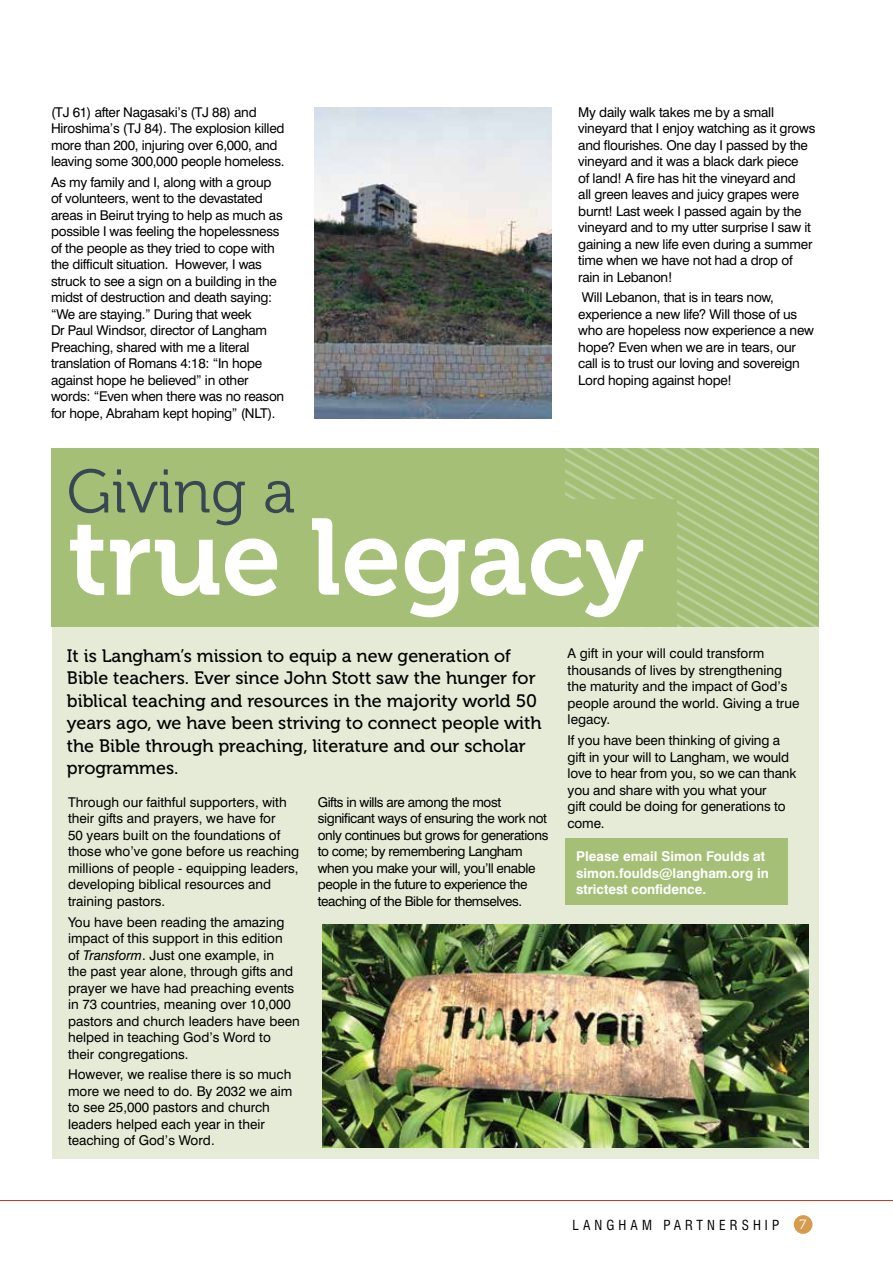
<style>
.page{position:relative;width:893px;height:1263px;background:#fff}
.page>*{position:absolute;margin:0;border:0;box-sizing:border-box;transform-origin:0 0}
.t1{font:107.7px "Museo 700";color:#fff}
.t2{font:61.2px "Museo 300";color:#374853}
.t3{font:18px/22.5px "Museo 500";color:#000}
.t4{font:13.5px/16.5px "Swiss 721 BT";letter-spacing:-.02em;color:#000}
.t5{font:13.5px/16.5px "Swiss 721 BT";color:#000}
.t6{font:700 13.5px/16.5px "Swiss 721 BT";color:#fff}
.t7{font:condensed 13.5px "Swiss 721 BT";letter-spacing:.3em;color:#000}
.t8{font:13.5px "Museo 300";color:#fff}
.s1{font-style:italic}
</style>
<div class="page">
<div style="left:52px;top:466px;width:766px;height:693px;background:#e6ebd7"></div>
<div style="left:51px;top:448px;width:768px;height:179px;background:#a5bf76"></div>
<div style="left:794px;top:1215px;width:18px;height:19px;background:#d79b4d;border-radius:50%"></div>
<hr style="left:0;top:1200px;width:893px;height:1px;background:#cb3427">
<img style="left:315px;top:107px;width:237px;height:311px">
<img style="left:322px;top:925px;width:486px;height:223px">
<img style="left:565px;top:448px;width:253px;height:179px">
<div style="left:346px;top:500px;width:331px;height:127px;background:#a5bf76"></div>
<div style="left:566px;top:838px;width:222px;height:67px;background:#a5bf76"></div>
<p class="t4" style="left:51px;top:103px;width:235px">(TJ 61) after Nagasaki’s (TJ 88) and Hiroshima’s (TJ 84). The explosion killed more than 200, injuring over 6,000, and leaving some 300,000 people homeless.</p>
<p class="t4" style="left:51px;top:174px;width:235px">As my family and I, along with a group of volunteers, went to the devastated areas in Beirut trying to help as much as possible I was feeling the hopelessness of the people as they tried to cope with the difficult situation. However, I was struck to see a sign on a building in the midst of destruction and death saying: “We are staying.” During that week<br>Dr Paul Windsor, director of Langham Preaching, shared with me a literal translation of Romans 4:18: “In hope against hope he believed” in other words: “Even when there was no reason for hope, Abraham kept hoping” (NLT).</p>
<p class="t4" style="left:578px;top:103px;width:239px">My daily walk takes me by a small vineyard that I enjoy watching as it grows and flourishes. One day I passed by the vineyard and it was a black dark piece<br>of land! A fire has hit the vineyard and<br>all green leaves and juicy grapes were burnt! Last week I passed again by the vineyard and to my utter surprise I saw it gaining a new life even during a summer time when we have not had a drop of rain in Lebanon!</p>
<p class="t4" style="left:578px;top:289px;width:237px">Will Lebanon, that is in tears now, experience a new life? Will those of us who are hopeless now experience a new hope? Even when we are in tears, our call is to trust our loving and sovereign Lord hoping against hope!</p>
<h2 class="t2" style="left:67px;top:458px;width:230px">Giving a</h2>
<h1 class="t1" style="left:68px;top:497px;width:578px">true legacy</h1>
<p class="t3" style="left:67px;top:644px;width:476px">It is Langham’s mission to equip a new generation of Bible teachers. Ever since John Stott saw the hunger for biblical teaching and resources in the majority world 50 years ago, we have been striving to connect people with the Bible through preaching, literature and our scholar programmes.</p>
<p class="t5" style="left:68px;top:794px;width:233px">Through our faithful supporters, with their gifts and prayers, we have for<br>50 years built on the foundations of those who’ve gone before us reaching millions of people - equipping leaders, developing biblical resources and training pastors.</p>
<p class="t5" style="left:68px;top:913px;width:233px">You have been reading the amazing impact of this support in this edition<br>of <span class="s1">Transform</span>. Just one example, in<br>the past year alone, through gifts and prayer we have had preaching events in 73 countries, meaning over 10,000 pastors and church leaders have been helped in teaching God’s Word to their congregations.</p>
<p class="t5" style="left:68px;top:1066px;width:226px">However, we realise there is so much more we need to do. By 2032 we aim to see 25,000 pastors and church leaders helped each year in their teaching of God’s Word.</p>
<p class="t4" style="left:318px;top:794px;width:232px">Gifts in wills are among the most significant ways of ensuring the work not only continues but grows for generations to come; by remembering Langham when you make your will, you’ll enable people in the future to experience the teaching of the Bible for themselves.</p>
<p class="t5" style="left:568px;top:645px;width:233px">A gift in your will could transform thousands of lives by strengthening the maturity and the impact of God’s people around the world. Giving a true legacy.</p>
<p class="t4" style="left:568px;top:732px;width:230px">If you have been thinking of giving a gift in your will to Langham, we would love to hear from you, so we can thank you and share with you what your<br>gift could be doing for generations to come.</p>
<p class="t6" style="left:576px;top:848px;width:194px">Please email Simon Foulds at simon.foulds@langham.org in strictest confidence.</p>
<p class="t7" style="left:572px;top:1217px;width:207px">LANGHAM PARTNERSHIP</p>
<p class="t8" style="left:800px;top:1217px;width:8px">7</p>
</div>
